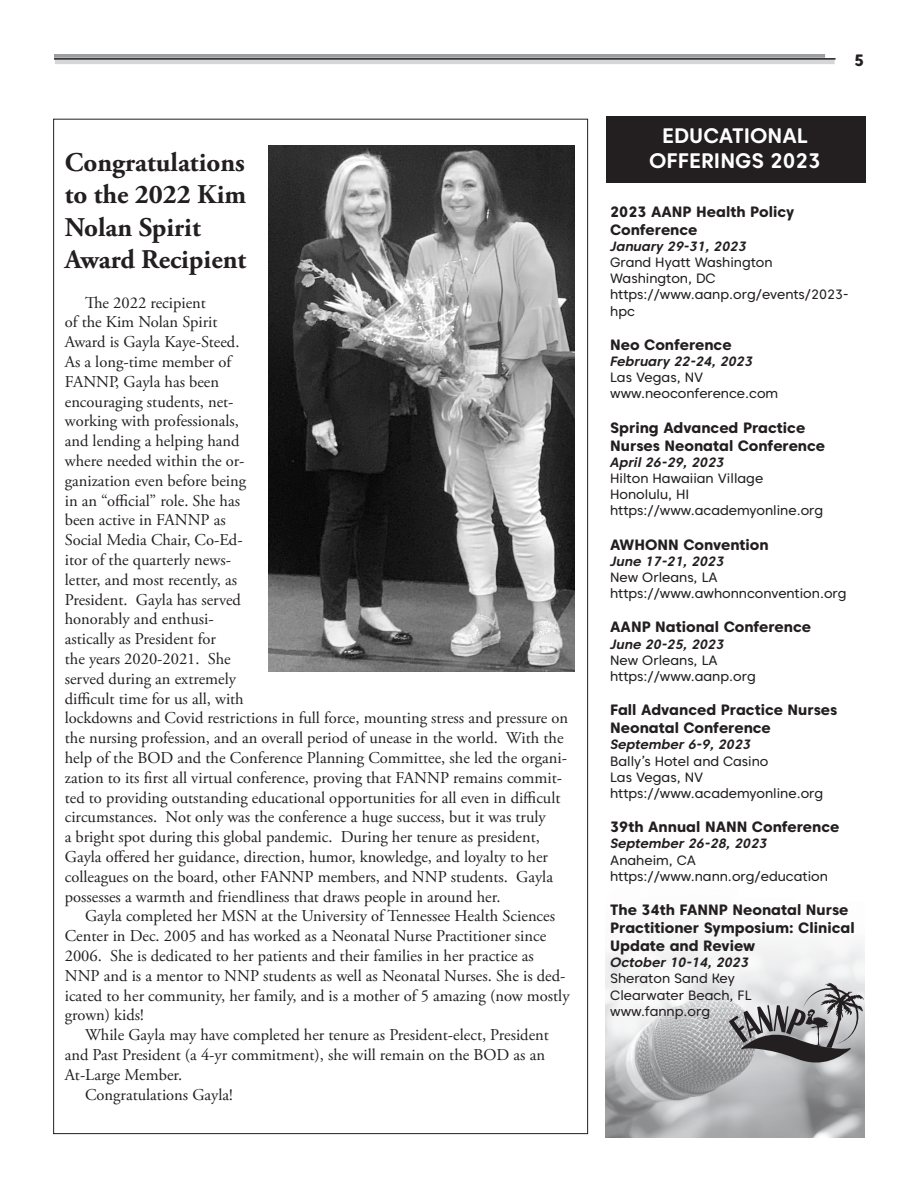
<style>
.page{position:relative;width:918px;height:1188px;background:#fff}
.page>*{position:absolute;margin:0;border:0;box-sizing:border-box;transform-origin:0 0}
.t1{font:700 27px/32.4px "Adobe Garamond Pro";color:#231f20}
.Heading_1{font:700 21px "Caros Soft";color:#fff}
.t2{font:16.5px/19.8px "Adobe Garamond Pro";color:#231f20}
.t3{font:800 16.5px "Caros Soft";color:#231f20}
.t4{font:800 15px/18px "Caros Soft";color:#231f20}
.t5{font:13.5px/16.2px "Caros Soft";color:#231f20}
.t6{font:italic 700 13.5px "Caros Soft";color:#231f20}
</style>
<div class="page">
<div style="left:55px;top:58px;width:780px;height:6px;background:#d5d6d8"></div>
<svg style="left:54px;top:54px;width:771px;height:4px;background:#a1a3a5"></svg>
<hr style="left:54px;top:58px;width:782px;height:2px;background:#231f20">
<img style="left:268px;top:146px;width:306px;height:525px">
<div style="left:606px;top:116px;width:259px;height:67px;background:#231f20"></div>
<img style="left:606px;top:933px;width:258px;height:205px">
<svg style="left:729px;top:983px;width:135px;height:86px;background:#9d9c9e"></svg>
<p class="t1" style="left:65px;top:147px;width:183px">Congratulations to the 2022 Kim<br>Nolan Spirit<br>Award Recipient</p>
<p class="t2" style="left:65px;top:293px;width:505px;text-indent:20px">The 2022 recipient<br>of the Kim Nolan Spirit<br>Award is Gayla Kaye-Steed.<br>As a long-time member of<br>FANNP, Gayla has been<br>encouraging students, net-<br>working with professionals,<br>and lending a helping hand<br>where needed within the or-<br>ganization even before being<br>in an “official” role. She has<br>been active in FANNP as<br>Social Media Chair, Co-Ed-<br>itor of the quarterly news-<br>letter, and most recently, as<br>President. Gayla has served<br>honorably and enthusi-<br>astically as President for<br>the years 2020-2021. She<br>served during an extremely<br>difficult time for us all, with<br>lockdowns and Covid restrictions in full force, mounting stress and pressure on the nursing profession, and an overall period of unease in the world. With the help of the BOD and the Conference Planning Committee, she led the organi&shy;zation to its first all virtual conference, proving that FANNP remains commit&shy;ted to providing outstanding educational opportunities for all even in difficult circumstances. Not only was the conference a huge success, but it was truly<br>a bright spot during this global pandemic. During her tenure as president, Gayla offered her guidance, direction, humor, knowledge, and loyalty to her colleagues on the board, other FANNP members, and NNP students. Gayla possesses a warmth and friendliness that draws people in around her.</p>
<p class="t2" style="left:65px;top:907px;width:506px;text-indent:20px">Gayla completed her MSN at the University of Tennessee Health Sciences Center in Dec. 2005 and has worked as a Neonatal Nurse Practitioner since 2006. She is dedicated to her patients and their families in her practice as NNP and is a mentor to NNP students as well as Neonatal Nurses. She is ded&shy;icated to her community, her family, and is a mother of 5 amazing (now mostly grown) kids!</p>
<p class="t2" style="left:65px;top:1026px;width:486px;text-indent:20px">While Gayla may have completed her tenure as President-elect, President and Past President (a 4-yr commitment), she will remain on the BOD as an<br>At-Large Member.</p>
<p class="t2" style="left:85px;top:1085px;width:149px">Congratulations Gayla!</p>
<p class="t3" style="left:854px;top:49px;width:11px">5</p>
<p class="Heading_1" style="left:662px;top:122px;width:147px">EDUCATIONAL</p>
<p class="Heading_1" style="left:649px;top:147px;width:173px">OFFERINGS 2023</p>
<p class="t4" style="left:610px;top:202px;width:186px">2023 AANP Health Policy<br>Conference</p>
<p class="t6" style="left:610px;top:237px;width:138px">January 29-31, 2023</p>
<p class="t5" style="left:610px;top:254px;width:164px">Grand Hyatt Washington</p>
<p class="t5" style="left:610px;top:270px;width:107px">Washington, DC</p>
<p class="t5" style="left:610px;top:286px;width:240px">https://www.aanp.org/events/2023- hpc</p>
<p class="t4" style="left:610px;top:335px;width:123px">Neo Conference</p>
<p class="t6" style="left:610px;top:353px;width:144px">February 22-24, 2023</p>
<p class="t5" style="left:610px;top:369px;width:95px">Las Vegas, NV</p>
<p class="t5" style="left:610px;top:385px;width:170px">www.neoconference.com</p>
<p class="t4" style="left:610px;top:418px;width:217px">Spring Advanced Practice<br>Nurses Neonatal Conference</p>
<p class="t6" style="left:610px;top:453px;width:116px">April 26-29, 2023</p>
<p class="t5" style="left:610px;top:470px;width:155px">Hilton Hawaiian Village</p>
<p class="t5" style="left:610px;top:486px;width:81px">Honolulu, HI</p>
<p class="t5" style="left:610px;top:502px;width:215px">https://www.academyonline.org</p>
<p class="t4" style="left:610px;top:535px;width:160px">AWHONN Convention</p>
<p class="t6" style="left:610px;top:552px;width:116px">June 17-21, 2023</p>
<p class="t5" style="left:610px;top:569px;width:109px">New Orleans, LA</p>
<p class="t5" style="left:610px;top:585px;width:238px">https://www.awhonnconvention.org</p>
<p class="t4" style="left:610px;top:618px;width:202px">AANP National Conference</p>
<p class="t6" style="left:610px;top:635px;width:116px">June 20-25, 2023</p>
<p class="t5" style="left:610px;top:652px;width:109px">New Orleans, LA</p>
<p class="t5" style="left:610px;top:668px;width:147px">https://www.aanp.org</p>
<p class="t4" style="left:610px;top:701px;width:229px">Fall Advanced Practice Nurses<br>Neonatal Conference</p>
<p class="t6" style="left:610px;top:736px;width:142px">September 6-9, 2023</p>
<p class="t5" style="left:610px;top:753px;width:160px">Bally’s Hotel and Casino</p>
<p class="t5" style="left:610px;top:769px;width:95px">Las Vegas, NV</p>
<p class="t5" style="left:610px;top:785px;width:215px">https://www.academyonline.org</p>
<p class="t4" style="left:610px;top:818px;width:231px">39th Annual NANN Conference</p>
<p class="t6" style="left:610px;top:835px;width:159px">September 26-28, 2023</p>
<p class="t5" style="left:610px;top:852px;width:87px">Anaheim, CA</p>
<p class="t5" style="left:610px;top:868px;width:219px">https://www.nann.org/education</p>
<p class="t4" style="left:610px;top:901px;width:246px">The 34th FANNP Neonatal Nurse<br>Practitioner Symposium: Clinical<br>Update and Review</p>
<p class="t6" style="left:610px;top:954px;width:140px">October 10-14, 2023</p>
<p class="t5" style="left:610px;top:970px;width:126px">Sheraton Sand Key</p>
<p class="t5" style="left:610px;top:987px;width:143px">Clearwater Beach, FL</p>
<p class="t5" style="left:610px;top:1003px;width:101px">www.fannp.org</p>
</div>
